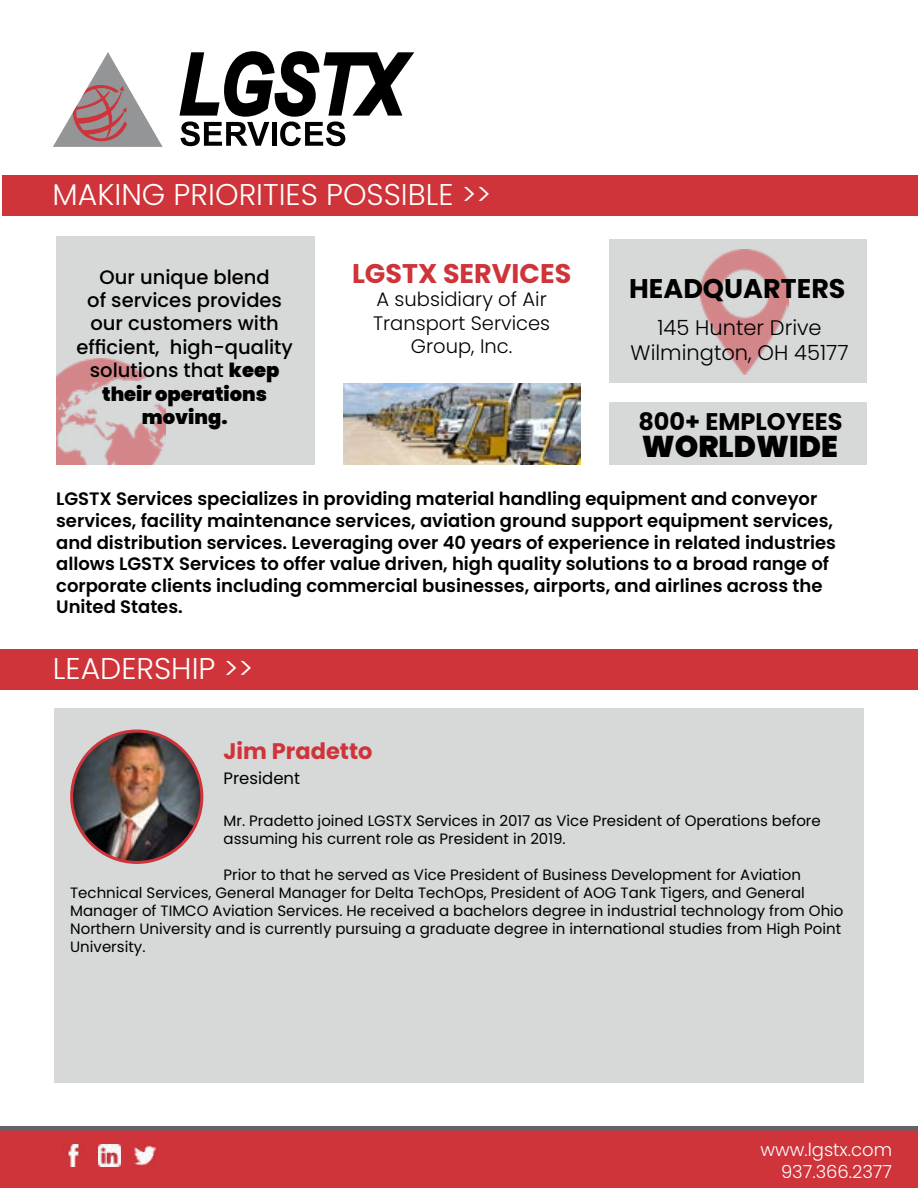
<style>
.page{position:relative;width:918px;height:1188px;background:#fff}
.page>*{position:absolute;margin:0;border:0;box-sizing:border-box;transform-origin:0 0}
.t1{font:300 30px "Poppins";color:#fff}
.t2{font:900 30px "Poppins";color:#000}
.t3{font:700 27px "Poppins";color:#ce343a}
.t4{font:700 27px "Poppins";color:#000}
.t5{font:700 24px "Poppins";color:#000}
.t6{font:700 22.5px "Poppins";color:#ce343a}
.t7{font:300 21px/25.2px "Poppins";color:#000;text-align:center}
.t8{font:500 19.5px/23.4px "Poppins";color:#000;text-align:center}
.t9{font:300 19.5px/23.4px "Poppins";color:#000;text-align:center}
.t10{font:600 18px/21.6px "Poppins";color:#000}
.t11{font:300 18px/21.6px "Poppins";color:#fff;text-align:right}
.t12{font:16.5px "Poppins";color:#000}
.t13{font:15px/18px "Poppins";color:#000}
.s1{font-weight:900}
</style>
<div class="page">
<div style="left:3px;top:176px;width:915px;height:40px;background:#ce343a"></div>
<div style="left:56px;top:237px;width:258px;height:228px;background:#d7d8d8"></div>
<div style="left:609px;top:239px;width:258px;height:144px;background:#d7d8d8"></div>
<div style="left:609px;top:402px;width:258px;height:63px;background:#d7d8d8"></div>
<div style="left:55px;top:709px;width:809px;height:374px;background:#d7d8d8"></div>
<img style="left:72px;top:731px;width:130px;height:131px">
<div style="left:70px;top:730px;width:133px;height:134px;border:3px solid #ce343a;border-radius:50%"></div>
<img style="left:700px;top:249px;width:88px;height:126px">
<img style="left:57px;top:359px;width:109px;height:106px">
<div style="left:0;top:650px;width:918px;height:40px;background:#ce343a"></div>
<img style="left:343px;top:383px;width:237px;height:82px">
<svg style="left:0;top:1126px;width:918px;height:62px;background:#c5373d"></svg>
<svg style="left:179px;top:51px;width:235px;height:95px"></svg>
<svg style="left:53px;top:52px;width:110px;height:95px"></svg>
<img style="left:98px;top:1145px;width:22px;height:21px">
<img style="left:134px;top:1145px;width:22px;height:21px">
<img style="left:62px;top:1145px;width:22px;height:21px">
<h1 class="t1" style="left:53px;top:177px;width:440px">MAKING PRIORITIES POSSIBLE &gt;&gt;</h1>
<h3 class="t8" style="left:76px;top:265px;width:218px">Our unique blend<br>of services provides our customers with efficient, high-quality solutions that <span class="s1">keep their operations moving.</span></h3>
<h2 class="t3" style="left:352px;top:258px;width:221px">LGSTX SERVICES</h2>
<h3 class="t9" style="left:373px;top:288px;width:179px">A subsidiary of Air<br>Transport Services<br>Group, Inc.</h3>
<h2 class="t4" style="left:629px;top:273px;width:218px">HEADQUARTERS</h2>
<h3 class="t7" style="left:631px;top:315px;width:219px">145 Hunter Drive<br>Wilmington, OH 45177</h3>
<h3 class="t5" style="left:638px;top:408px;width:206px">800+ EMPLOYEES</h3>
<h1 class="t2" style="left:642px;top:429px;width:197px">WORLDWIDE</h1>
<p class="t10" style="left:56px;top:488px;width:781px">LGSTX Services specializes in providing material handling equipment and conveyor services, facility maintenance services, aviation ground support equipment services, and distribution services. Leveraging over 40 years of experience in related industries allows LGSTX Services to offer value driven, high quality solutions to a broad range of corporate clients including commercial businesses, airports, and airlines across the United States.</p>
<h1 class="t1" style="left:53px;top:651px;width:202px">LEADERSHIP &gt;&gt;</h1>
<h3 class="t6" style="left:224px;top:738px;width:150px">Jim Pradetto</h3>
<p class="t12" style="left:224px;top:769px;width:78px">President</p>
<p class="t13" style="left:224px;top:812px;width:599px">Mr. Pradetto joined LGSTX Services in 2017 as Vice President of Operations before assuming his current role as President in 2019.</p>
<p class="t13" style="left:70px;top:866px;width:775px;text-indent:153px">Prior to that he served as Vice President of Business Development for Aviation Technical Services, General Manager for Delta TechOps, President of AOG Tank Tigers, and General Manager of TIMCO Aviation Services. He received a bachelors degree in industrial technology from Ohio Northern University and is currently pursuing a graduate degree in international studies from High Point University.</p>
<p class="t11" style="left:760px;top:1139px;width:133px">www.lgstx.com<br>937.366.2377</p>
</div>
